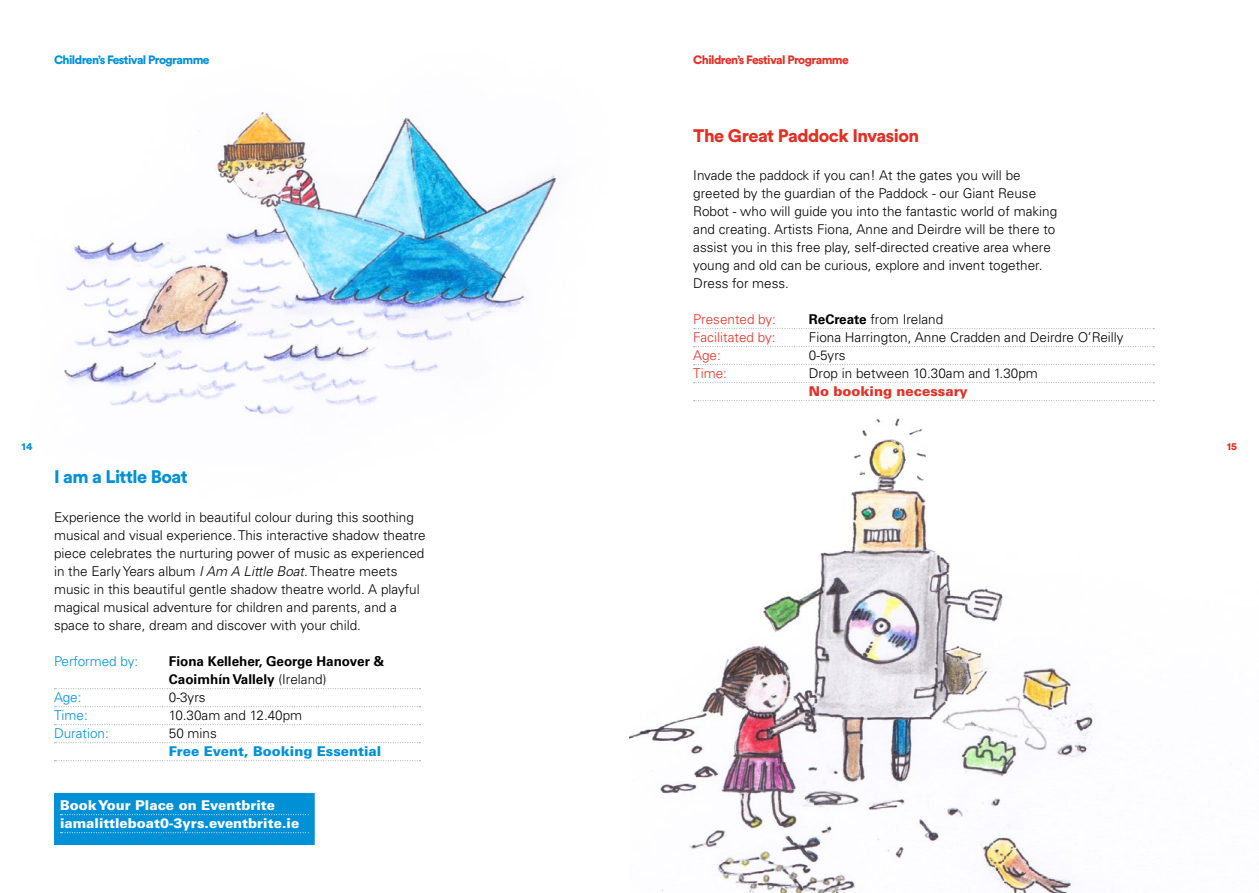
<style>
.page{position:relative;width:1259px;height:893px;background:#fff}
.page>*{position:absolute;margin:0;border:0;box-sizing:border-box;transform-origin:0 0}
.t1{font:900 18px "Circular Std";letter-spacing:-.03em;color:#e03127}
.t2{font:900 18px "Circular Std";letter-spacing:-.03em;color:#0090d6}
.t3{font:300 13.5px/18px "Univers";color:#000}
.t4{font:900 13.5px/18px "Univers";color:#fff}
.t5{font:700 13.5px/18px "Univers";color:#000}
.t6{font:300 13.5px "Univers";color:#e03127}
.t7{font:300 13.5px "Univers";color:#0090d6}
.t8{font:900 13.5px "Univers";color:#0090d6}
.t9{font:900 13.5px "Univers";color:#e03127}
.t10{font:900 12px "Circular Std";letter-spacing:-.05em;color:#0090d6}
.t11{font:900 12px "Circular Std";letter-spacing:-.05em;color:#e03127}
.t12{font:900 10.5px "Circular Std";color:#0090d6}
.t13{font:900 10.5px "Circular Std";color:#e03127}
.s1{font-style:italic}
.s2{font-weight:300}
.s3{font-weight:700}
</style>
<div class="page">
<img style="left:54px;top:112px;width:503px;height:681px">
<img style="left:629px;top:328px;width:603px;height:565px">
<svg style="left:54px;top:688px;width:366px;height:1px"></svg>
<svg style="left:54px;top:706px;width:366px;height:1px"></svg>
<svg style="left:54px;top:724px;width:366px;height:1px"></svg>
<svg style="left:54px;top:742px;width:366px;height:1px"></svg>
<svg style="left:54px;top:760px;width:366px;height:1px"></svg>
<svg style="left:693px;top:328px;width:461px;height:1px"></svg>
<svg style="left:693px;top:346px;width:461px;height:1px"></svg>
<svg style="left:693px;top:364px;width:461px;height:1px"></svg>
<svg style="left:693px;top:382px;width:461px;height:1px"></svg>
<svg style="left:693px;top:400px;width:461px;height:1px"></svg>
<div style="left:57px;top:796px;width:255px;height:46px;background:#0090d6"></div>
<svg style="left:61px;top:814px;width:245px;height:1px"></svg>
<svg style="left:61px;top:832px;width:245px;height:1px"></svg>
<div style="left:54px;top:793px;width:261px;height:52px;border:6px solid #0090d6"></div>
<p class="t10" style="left:54px;top:52px;width:157px">Children’s Festival Programme</p>
<p class="t11" style="left:693px;top:52px;width:157px">Children’s Festival Programme</p>
<p class="t12" style="left:22px;top:439px;width:12px">14</p>
<h1 class="t2" style="left:54px;top:465px;width:135px">I am a Little Boat</h1>
<p class="t3" style="left:54px;top:508px;width:373px">Experience the world in beautiful colour during this soothing musical and visual experience. This interactive shadow theatre piece celebrates the nurturing power of music as experienced in the Early Years album <span class="s1">I Am A Little Boat</span>. Theatre meets music in this beautiful gentle shadow theatre world. A playful magical musical adventure for children and parents, and a space to share, dream and discover with your child.</p>
<p class="t7" style="left:54px;top:653px;width:86px">Performed by:</p>
<p class="t5" style="left:169px;top:652px;width:217px">Fiona Kelleher, George Hanover &amp;<br>Caoimhín Vallely <span class="s2">(Ireland)</span></p>
<p class="t7" style="left:54px;top:689px;width:29px">Age:</p>
<p class="t3" style="left:169px;top:688px;width:38px">0-3yrs</p>
<p class="t7" style="left:54px;top:707px;width:35px">Time:</p>
<p class="t3" style="left:169px;top:706px;width:135px">10.30am and 12.40pm</p>
<p class="t7" style="left:54px;top:725px;width:56px">Duration:</p>
<p class="t3" style="left:169px;top:724px;width:50px">50 mins</p>
<p class="t8" style="left:169px;top:743px;width:214px">Free Event, Booking Essential</p>
<p class="t4" style="left:60px;top:796px;width:241px">Book Your Place on Eventbrite iamalittleboat0-3yrs.eventbrite.ie</p>
<h1 class="t1" style="left:693px;top:124px;width:227px">The Great Paddock Invasion</h1>
<p class="t3" style="left:693px;top:166px;width:365px">Invade the paddock if you can! At the gates you will be greeted by the guardian of the Paddock - our Giant Reuse Robot - who will guide you into the fantastic world of making and creating. Artists Fiona, Anne and Deirdre will be there to assist you in this free play, self-directed creative area where young and old can be curious, explore and invent together.<br>Dress for mess.</p>
<p class="t6" style="left:693px;top:311px;width:84px">Presented by:</p>
<p class="t3" style="left:809px;top:310px;width:136px"><span class="s3">ReCreate</span> from Ireland</p>
<p class="t6" style="left:693px;top:329px;width:84px">Facilitated by:</p>
<p class="t3" style="left:809px;top:328px;width:316px">Fiona Harrington, Anne Cradden and Deirdre O’Reilly</p>
<p class="t6" style="left:693px;top:347px;width:29px">Age:</p>
<p class="t3" style="left:809px;top:346px;width:38px">0-5yrs</p>
<p class="t6" style="left:693px;top:365px;width:35px">Time:</p>
<p class="t3" style="left:809px;top:364px;width:230px">Drop in between 10.30am and 1.30pm</p>
<p class="t9" style="left:809px;top:383px;width:160px">No booking necessary</p>
<p class="t13" style="left:1226px;top:439px;width:12px">15</p>
</div>
